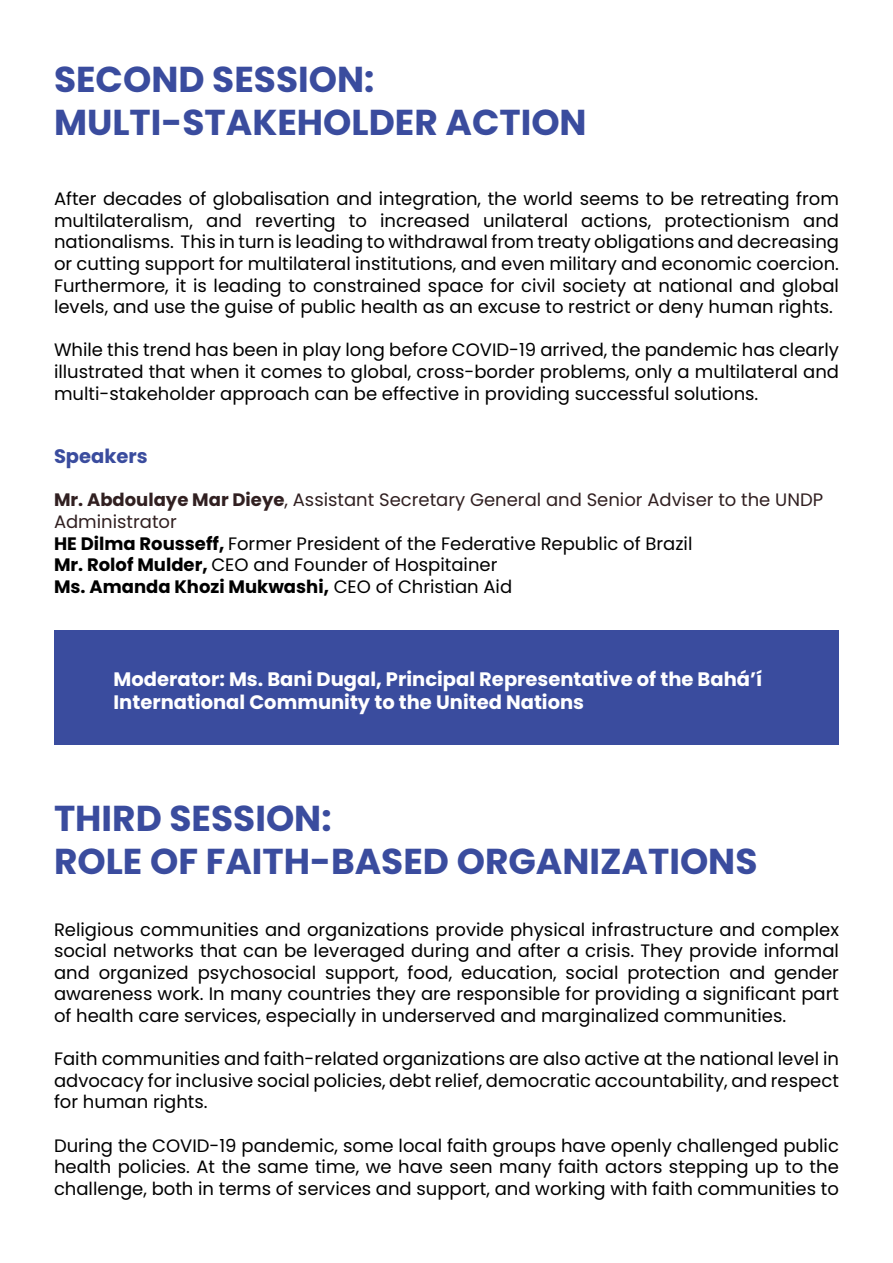
<style>
.page{position:relative;width:893px;height:1263px;background:#fff}
.page>*{position:absolute;margin:0;border:0;box-sizing:border-box;transform-origin:0 0}
.t1{font:700 36px/43.2px "Poppins";color:#3a4c9e}
.t2{font:700 19.5px/23.4px "Poppins";color:#fff}
.t3{font:700 19.5px "Poppins";color:#3a4c9e}
.t4{font:18px/21.6px "Poppins";color:#000;text-align:justify}
.s1{font-weight:700;color:#312021}
.s2{color:#312021}
.s3{font-weight:700}
</style>
<div class="page">
<div style="left:54px;top:630px;width:785px;height:114px;background:#3a4c9e"></div>
<h1 class="t1" style="left:54px;top:58px;width:534px">SECOND SESSION:<br>MULTI-STAKEHOLDER ACTION</h1>
<p class="t4" style="left:54px;top:188px;width:786px">After decades of globalisation and integration, the world seems to be retreating from multilateralism, and reverting to increased unilateral actions, protectionism and nationalisms. This in turn is leading to withdrawal from treaty obligations and decreasing or cutting support for multilateral institutions, and even military and economic coercion.<br>Furthermore, it is leading to constrained space for civil society at national and global levels, and use the guise of public health as an excuse to restrict or deny human rights.</p>
<p class="t4" style="left:54px;top:339px;width:786px">While this trend has been in play long before COVID-19 arrived, the pandemic has clearly illustrated that when it comes to global, cross-border problems, only a multilateral and multi-stakeholder approach can be effective in providing successful solutions.</p>
<p class="t3" style="left:54px;top:445px;width:95px">Speakers</p>
<p class="t4" style="left:54px;top:489px;width:771px;text-align:left"><span class="s1">Mr. Abdoulaye Mar Dieye</span><span class="s2">, Assistant Secretary General and Senior Adviser to the UNDP Administrator<br></span><span class="s3">HE Dilma Rousseff,</span> Former President of the Federative Republic of Brazil<br><span class="s3">Mr. Rolof Mulder,</span> CEO and Founder of Hospitainer<br><span class="s3">Ms. Amanda Khozi Mukwashi,</span> CEO of Christian Aid</p>
<p class="t2" style="left:114px;top:667px;width:650px">Moderator: Ms. Bani Dugal, Principal Representative of the Bahá’í<br>International Community to the United Nations</p>
<h1 class="t1" style="left:54px;top:797px;width:705px">THIRD SESSION:<br>ROLE OF FAITH-BASED ORGANIZATIONS</h1>
<p class="t4" style="left:54px;top:918px;width:786px">Religious communities and organizations provide physical infrastructure and complex social networks that can be leveraged during and after a crisis. They provide informal and organized psychosocial support, food, education, social protection and gender awareness work. In many countries they are responsible for providing a significant part of health care services, especially in underserved and marginalized communities.</p>
<p class="t4" style="left:54px;top:1048px;width:786px">Faith communities and faith-related organizations are also active at the national level in advocacy for inclusive social policies, debt relief, democratic accountability, and respect for human rights.</p>
<p class="t4" style="left:54px;top:1134px;width:786px">During the COVID-19 pandemic, some local faith groups have openly challenged public health policies. At the same time, we have seen many faith actors stepping up to the challenge, both in terms of services and support, and working with faith communities to</p>
</div>
